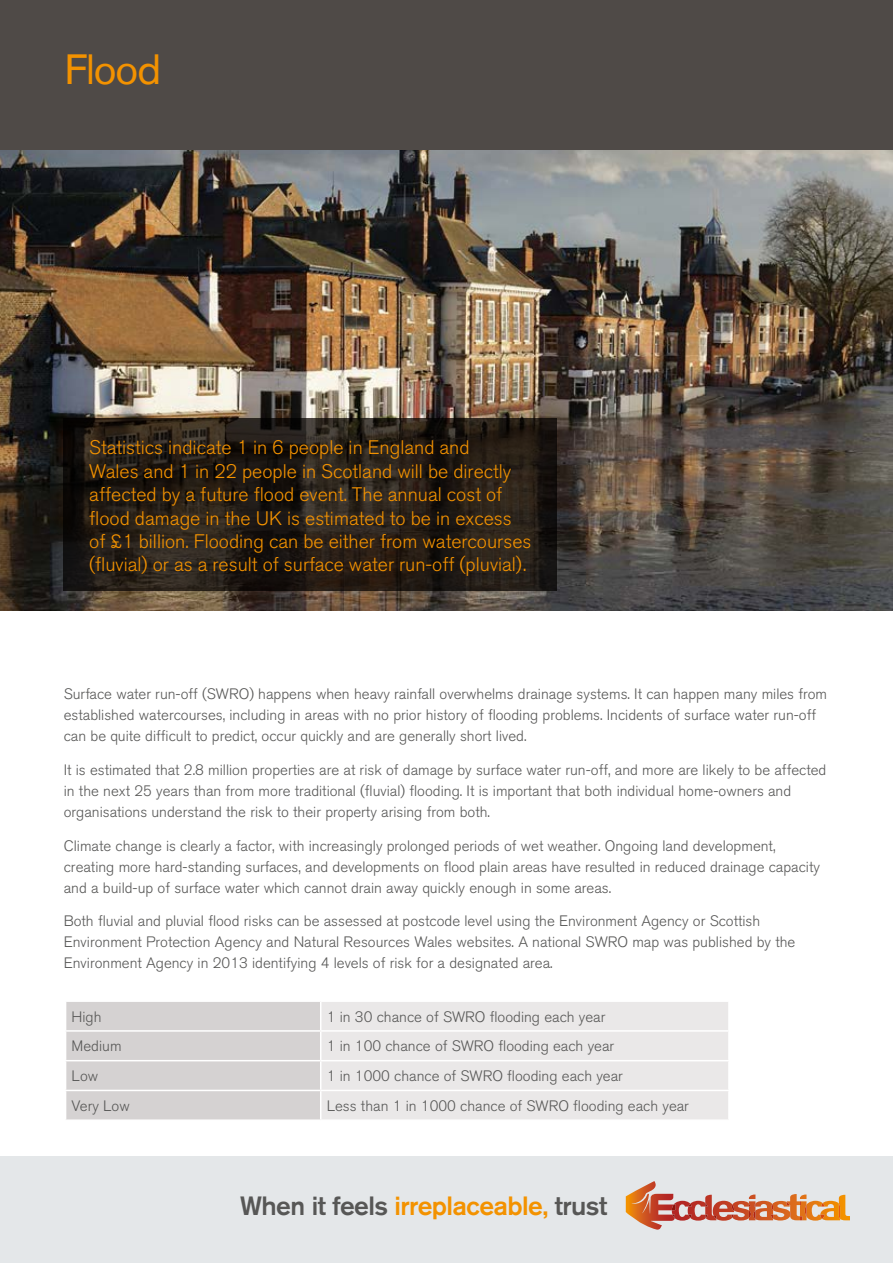
<style>
.page{position:relative;width:893px;height:1263px;background:#fff}
.page>*{position:absolute;margin:0;border:0;box-sizing:border-box;transform-origin:0 0}
.t1{font:42px "Akzidenz Grotesk BQ";letter-spacing:-.025em;color:#f39200}
.t2{font:500 26.25px "Akzidenz Grotesk BQ";letter-spacing:-.02em;color:#575756}
.t3{font:300 19.5px/23.4px "Akzidenz Grotesk BQ";color:#f39200}
.t4{font:300 15px/21px "Akzidenz Grotesk BQ";color:#575756}
.s1{color:#f39200}
</style>
<div class="page">
<img style="left:0;top:150px;width:893px;height:460px">
<div style="left:0;top:0;width:893px;height:150px;background:#4f4a47"></div>
<div style="left:0;top:1157px;width:893px;height:106px;background:#e4e7e9"></div>
<svg style="left:626px;top:1181px;width:224px;height:48px"></svg>
<svg style="left:64px;top:419px;width:493px;height:172px;background:#241c16"></svg>
<div style="left:321px;top:1002px;width:407px;height:117px;background:#eae8e8"></div>
<hr style="left:321px;top:1030px;width:409px;height:2px;background:#fff">
<hr style="left:321px;top:1060px;width:409px;height:1px;background:#fff">
<hr style="left:321px;top:1090px;width:409px;height:1px;background:#fff">
<div style="left:66px;top:1002px;width:254px;height:117px;background:#d5d2d2"></div>
<h1 class="t1" style="left:64px;top:45px;width:98px">Flood</h1>
<p class="t3" style="left:89px;top:436px;width:444px">Statistics indicate 1 in 6 people in England and<br>Wales and 1 in 22 people in Scotland will be directly affected by a future flood event. The annual cost of flood damage in the UK is estimated to be in excess of £1 billion. Flooding can be either from watercourses (fluvial) or as a result of surface water run-off (pluvial).</p>
<p class="t4" style="left:64px;top:684px;width:765px">Surface water run-off (SWRO) happens when heavy rainfall overwhelms drainage systems. It can happen many miles from established watercourses, including in areas with no prior history of flooding problems. Incidents of surface water run-off can be quite difficult to predict, occur quickly and are generally short lived.</p>
<p class="t4" style="left:64px;top:759px;width:764px">It is estimated that 2.8 million properties are at risk of damage by surface water run-off, and more are likely to be affected in the next 25 years than from more traditional (fluvial) flooding. It is important that both individual home-owners and organisations understand the risk to their property arising from both.</p>
<p class="t4" style="left:64px;top:835px;width:758px">Climate change is clearly a factor, with increasingly prolonged periods of wet weather. Ongoing land development, creating more hard-standing surfaces, and developments on flood plain areas have resulted in reduced drainage capacity and a build-up of surface water which cannot drain away quickly enough in some areas.</p>
<p class="t4" style="left:64px;top:911px;width:733px">Both fluvial and pluvial flood risks can be assessed at postcode level using the Environment Agency or Scottish<br>Environment Protection Agency and Natural Resources Wales websites. A national SWRO map was published by the<br>Environment Agency in 2013 identifying 4 levels of risk for a designated area.</p>
<p class="t4" style="left:72px;top:1006px;width:32px">High</p>
<p class="t4" style="left:327px;top:1006px;width:280px">1 in 30 chance of SWRO flooding each year</p>
<p class="t4" style="left:72px;top:1036px;width:52px">Medium</p>
<p class="t4" style="left:327px;top:1036px;width:289px">1 in 100 chance of SWRO flooding each year</p>
<p class="t4" style="left:72px;top:1066px;width:28px">Low</p>
<p class="t4" style="left:327px;top:1066px;width:298px">1 in 1000 chance of SWRO flooding each year</p>
<p class="t4" style="left:72px;top:1095px;width:60px">Very Low</p>
<p class="t4" style="left:327px;top:1095px;width:364px">Less than 1 in 1000 chance of SWRO flooding each year</p>
<h2 class="t2" style="left:240px;top:1190px;width:369px">When it feels <span class="s1">irreplaceable,</span> trust</h2>
</div>
